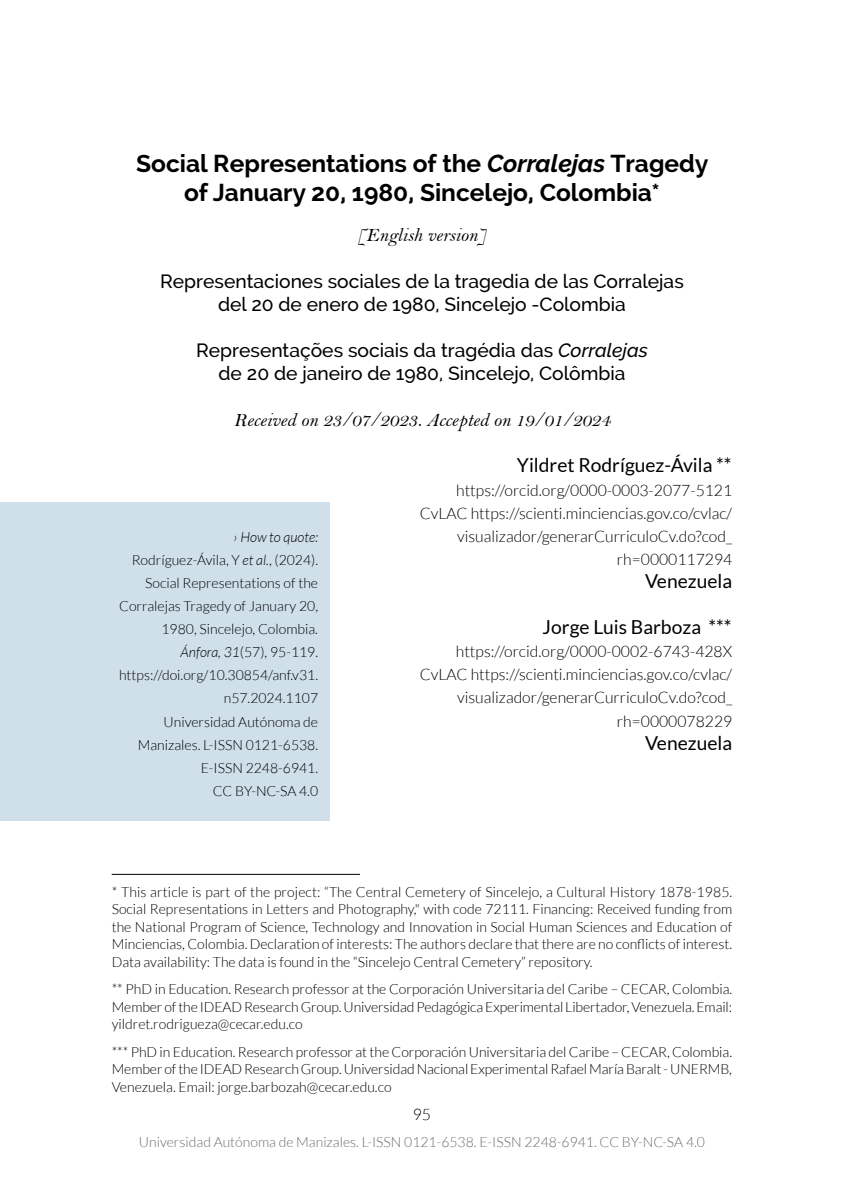
<style>
.page{position:relative;width:844px;height:1191px;background:#fff}
.page>*{position:absolute;margin:0;border:0;box-sizing:border-box;transform-origin:0 0}
.t1{font:700 24.5px/29.4px "Raleway";color:#000;text-align:center}
.t2{font:500 19.25px/23.1px "Raleway";color:#000;text-align:center}
.t3{font:19.25px "Lato";color:#000}
.t4{font:19.25px "Bell MT Italic";color:#000}
.t5{font:300 15.75px/23.1px "Lato";color:#000;text-align:right}
.t6{font:300 14px/23.1px "Lato";color:#000;text-align:justify}
.t7{font:300 14px "Lato";color:#6e6e6e}
.s1{font-style:italic}
</style>
<div class="page">
<hr style="left:112px;top:874px;width:248px;height:1px;background:#000">
<div style="left:0;top:503px;width:330px;height:318px;background:#cfe0eb"></div>
<h1 class="t1" style="left:136px;top:149px;width:573px">Social Representations of the <span class="s1">Corralejas</span> Tragedy of January 20, 1980, Sincelejo, Colombia*</h1>
<h2 class="t4" style="left:357px;top:224px;width:130px">[English version]</h2>
<h2 class="t2" style="left:160px;top:269px;width:525px">Representaciones sociales de la tragedia de las Corralejas del 20 de enero de 1980, Sincelejo -Colombia</h2>
<h2 class="t2" style="left:196px;top:338px;width:453px">Representações sociais da tragédia das <span class="s1">Corralejas </span>de 20 de janeiro de 1980, Sincelejo, Colômbia</h2>
<h2 class="t4" style="left:234px;top:408px;width:378px">Received on 23/07/2023. Accepted on 19/01/2024</h2>
<h2 class="t3" style="left:516px;top:455px;width:216px">Yildret Rodríguez-Ávila **</h2>
<p class="t5" style="left:419px;top:478px;width:314px">https://orcid.org/0000-0003-2077-5121<br>CvLAC https://scienti.minciencias.gov.co/cvlac/ visualizador/generarCurriculoCv.do?cod_ rh=0000117294</p>
<h2 class="t3" style="left:644px;top:570px;width:89px">Venezuela</h2>
<h2 class="t3" style="left:542px;top:616px;width:190px">Jorge Luis Barboza ***</h2>
<p class="t5" style="left:419px;top:640px;width:314px">https://orcid.org/0000-0002-6743-428X CvLAC https://scienti.minciencias.gov.co/cvlac/ visualizador/generarCurriculoCv.do?cod_ rh=0000078229</p>
<h2 class="t3" style="left:644px;top:732px;width:89px">Venezuela</h2>
<p class="t6" style="left:119px;top:525px;width:200px;text-align:right"><span class="s1">› How to quote:<br></span>Rodríguez-Ávila, Y <span class="s1">et al.</span>, (2024).<br>Social Representations of the<br>Corralejas Tragedy of January 20,<br>1980, Sincelejo, Colombia.<br><span class="s1">Ánfora, 31</span>(57), 95-119. https://doi.org/10.30854/anf.v31. n57.2024.1107<br>Universidad Autónoma de<br>Manizales. L-ISSN 0121-6538.<br>E-ISSN 2248-6941.<br>CC BY-NC-SA 4.0</p>
<p class="t6" style="left:112px;top:883px;width:622px;line-height:17.5px">* This article is part of the project: “The Central Cemetery of Sincelejo, a Cultural History 1878-1985.<br>Social Representations in Letters and Photography," with code 72111. Financing: Received funding from the National Program of Science, Technology and Innovation in Social Human Sciences and Education of Minciencias, Colombia. Declaration of interests: The authors declare that there are no conflicts of interest.<br>Data availability: The data is found in the “Sincelejo Central Cemetery” repository.</p>
<p class="t6" style="left:112px;top:980px;width:622px;line-height:17.5px">** PhD in Education. Research professor at the Corporación Universitaria del Caribe – CECAR, Colombia.<br>Member of the IDEAD Research Group. Universidad Pedagógica Experimental Libertador, Venezuela. Email: yildret.rodrigueza@cecar.edu.co</p>
<p class="t6" style="left:112px;top:1043px;width:621px;line-height:17.5px">*** PhD in Education. Research professor at the Corporación Universitaria del Caribe – CECAR, Colombia.<br>Member of the IDEAD Research Group. Universidad Nacional Experimental Rafael María Baralt - UNERMB, Venezuela. Email: jorge.barbozah@cecar.edu.co</p>
<p class="t5" style="left:413px;top:1102px;width:20px">95</p>
<p class="t7" style="left:139px;top:1134px;width:567px">Universidad Autónoma de Manizales. L-ISSN 0121-6538. E-ISSN 2248-6941. CC BY-NC-SA 4.0</p>
</div>
